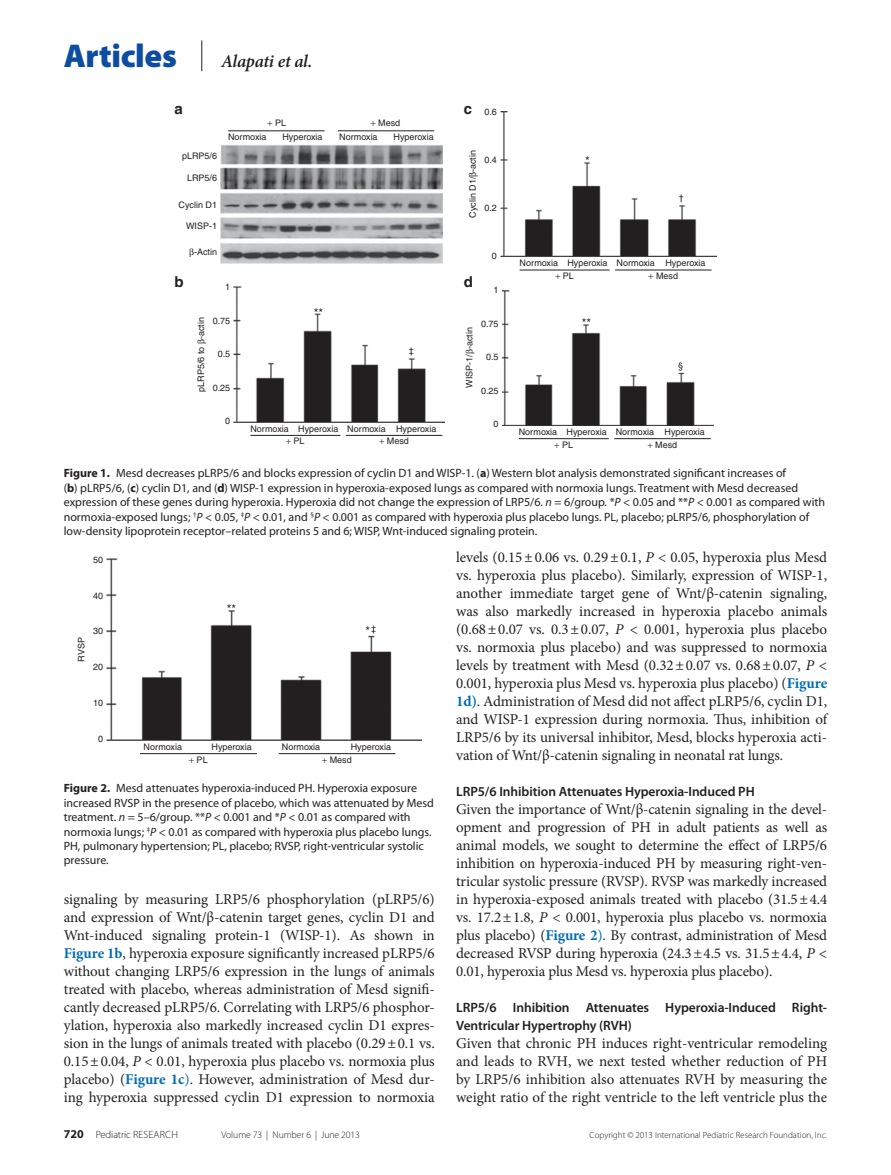
<style>
.page{position:relative;width:891px;height:1175px;background:#fff}
.page>*{position:absolute;margin:0;border:0;box-sizing:border-box;transform-origin:0 0}
.t1{font:900 33px "Myriad Pro";letter-spacing:-.01em;color:#0d4da1}
.t2{font:italic 600 18px "Minion Pro";letter-spacing:-.015em;color:#231f20}
.t3{font:15px/18px "Minion Pro";letter-spacing:-.005em;color:#231f20;text-align:justify}
.t4{font:700 15px "Helvetica";color:#231f20}
.t5{font:600 13.5px/18px "Myriad Pro";letter-spacing:-.005em;color:#231f20}
.t6{font:12px/14.4px "Myriad Pro";color:#231f20}
.t7{font:12px "Helvetica";color:#231f20}
.t8{font:300 10.5px "Myriad Pro";letter-spacing:-.01em;color:#231f20}
.t9{font:300 9.75px "Myriad Pro";letter-spacing:-.01em;color:#231f20}
.t10{font:9px "Helvetica";color:#231f20}
.t11{font:300 9px "Myriad Pro";color:#231f20}
.s1{font-weight:700}
.s2{font-style:italic}
.s3{font-weight:700;color:#006cb3}
.s4{color:#006cb3}
.s5{font-weight:700;font-size:12px}
</style>
<div class="page">
<hr style="left:201px;top:40px;width:1px;height:31px;background:#231f20">
<img style="left:502px;top:290px;width:211px;height:135px">
<img style="left:233px;top:287px;width:211px;height:135px">
<img style="left:501px;top:111px;width:215px;height:145px">
<img style="left:220px;top:145px;width:223px;height:118px">
<hr style="left:228px;top:130px;width:97px;height:1px;background:#231f20">
<hr style="left:338px;top:130px;width:96px;height:1px;background:#231f20">
<hr style="left:520px;top:270px;width:90px;height:1px;background:#231f20">
<hr style="left:615px;top:270px;width:97px;height:1px;background:#231f20">
<hr style="left:250px;top:435px;width:90px;height:1px;background:#231f20">
<hr style="left:346px;top:435px;width:96px;height:1px;background:#231f20">
<hr style="left:519px;top:438px;width:90px;height:1px;background:#231f20">
<hr style="left:614px;top:438px;width:97px;height:1px;background:#231f20">
<img style="left:106px;top:559px;width:316px;height:181px">
<hr style="left:140px;top:753px;width:117px;height:1px;background:#231f20">
<hr style="left:279px;top:753px;width:116px;height:1px;background:#231f20">
<h1 class="t1" style="left:64px;top:38px;width:115px">Articles</h1>
<p class="t2" style="left:221px;top:49px;width:93px">Alapati et al.</p>
<p class="t4" style="left:175px;top:99px;width:10px">a</p>
<p class="t4" style="left:464px;top:99px;width:10px">c</p>
<p class="t10" style="left:275px;top:117px;width:13px">PL</p>
<p class="t10" style="left:228px;top:132px;width:40px">Normoxia</p>
<p class="t10" style="left:282px;top:132px;width:42px">Hyperoxia</p>
<p class="t10" style="left:378px;top:117px;width:24px">Mesd</p>
<p class="t10" style="left:339px;top:132px;width:40px">Normoxia</p>
<p class="t10" style="left:394px;top:132px;width:42px">Hyperoxia</p>
<p class="t10" style="left:484px;top:107px;width:14px">0.6</p>
<p class="t10" style="left:182px;top:150px;width:37px">pLRP5/6</p>
<p class="t10" style="left:187px;top:173px;width:32px">LRP5/6</p>
<p class="t10" style="left:179px;top:199px;width:40px">Cyclin D1</p>
<p class="t10" style="left:186px;top:221px;width:33px">WISP-1</p>
<p class="t10" style="left:194px;top:247px;width:25px">-Actin</p>
<p class="t10" style="left:467px;top:218px;width:69px;rotate:-90deg">Cyclin D1/ -actin</p>
<p class="t10" style="left:484px;top:154px;width:14px">0.4</p>
<p class="t10" style="left:484px;top:202px;width:14px">0.2</p>
<p class="t10" style="left:492px;top:250px;width:7px">0</p>
<p class="t4" style="left:175px;top:273px;width:11px">b</p>
<p class="t4" style="left:464px;top:273px;width:11px">d</p>
<p class="t10" style="left:225px;top:282px;width:7px">1</p>
<p class="t10" style="left:213px;top:315px;width:19px">0.75</p>
<p class="t10" style="left:218px;top:349px;width:14px">0.5</p>
<p class="t10" style="left:213px;top:382px;width:19px">0.25</p>
<p class="t10" style="left:225px;top:416px;width:7px">0</p>
<p class="t7" style="left:314px;top:305px;width:11px">**</p>
<p class="t10" style="left:196px;top:392px;width:76px;rotate:-90deg">pLRP5/6 to -actin</p>
<p class="t10" style="left:464px;top:387px;width:62px;rotate:-90deg">WISP-1/ -actin</p>
<p class="t10" style="left:409px;top:346px;width:7px">‡</p>
<p class="t10" style="left:250px;top:423px;width:90px">Normoxia Hyperoxia</p>
<p class="t10" style="left:347px;top:423px;width:91px">Normoxia Hyperoxia</p>
<p class="t10" style="left:294px;top:436px;width:13px">PL</p>
<p class="t10" style="left:387px;top:436px;width:24px">Mesd</p>
<p class="t10" style="left:494px;top:284px;width:7px">1</p>
<p class="t10" style="left:481px;top:318px;width:19px">0.75</p>
<p class="t10" style="left:486px;top:352px;width:14px">0.5</p>
<p class="t10" style="left:481px;top:385px;width:19px">0.25</p>
<p class="t10" style="left:494px;top:419px;width:7px">0</p>
<p class="t7" style="left:585px;top:154px;width:6px">*</p>
<p class="t10" style="left:679px;top:193px;width:7px">†</p>
<p class="t10" style="left:520px;top:258px;width:90px">Normoxia Hyperoxia</p>
<p class="t10" style="left:563px;top:271px;width:13px">PL</p>
<p class="t10" style="left:617px;top:258px;width:91px">Normoxia Hyperoxia</p>
<p class="t10" style="left:656px;top:271px;width:24px">Mesd</p>
<p class="t7" style="left:582px;top:316px;width:11px">**</p>
<p class="t10" style="left:678px;top:360px;width:7px">§</p>
<p class="t10" style="left:519px;top:426px;width:90px">Normoxia Hyperoxia</p>
<p class="t10" style="left:562px;top:439px;width:13px">PL</p>
<p class="t10" style="left:616px;top:426px;width:91px">Normoxia Hyperoxia</p>
<p class="t10" style="left:655px;top:439px;width:24px">Mesd</p>
<p class="t6" style="left:64px;top:466px;width:763px"><span class="s1">Figure 1.</span> Mesd decreases pLRP5/6 and blocks expression of cyclin D1 and WISP-1. (<span class="s1">a</span>) Western blot analysis demonstrated significant increases of<br>(<span class="s1">b</span>) pLRP5/6, (<span class="s1">c</span>) cyclin D1, and (<span class="s1">d</span>) WISP-1 expression in hyperoxia-exposed lungs as compared with normoxia lungs. Treatment with Mesd decreased expression of these genes during hyperoxia. Hyperoxia did not change the expression of LRP5/6. <span class="s2">n</span> = 6/group. *<span class="s2">P</span> &lt; 0.05 and **<span class="s2">P</span> &lt; 0.001 as compared with normoxia-exposed lungs; <sup>†</sup><span class="s2">P</span> &lt; 0.05, <sup>‡</sup><span class="s2">P</span> &lt; 0.01, and <sup>§</sup><span class="s2">P</span> &lt; 0.001 as compared with hyperoxia plus placebo lungs. PL, placebo; pLRP5/6, phosphorylation of low-density lipoprotein receptor–related proteins 5 and 6; WISP, Wnt-induced signaling protein.</p>
<p class="t10" style="left:93px;top:554px;width:12px">50</p>
<p class="t10" style="left:93px;top:590px;width:12px">40</p>
<p class="t10" style="left:76px;top:661px;width:26px;rotate:-90deg">RVSP</p>
<p class="t10" style="left:93px;top:626px;width:12px">30</p>
<p class="t10" style="left:93px;top:662px;width:12px">20</p>
<p class="t10" style="left:93px;top:697px;width:12px">10</p>
<p class="t10" style="left:98px;top:733px;width:7px">0</p>
<p class="t7" style="left:227px;top:602px;width:11px">**</p>
<p class="t10" style="left:371px;top:623px;width:7px">‡</p>
<p class="t7" style="left:366px;top:623px;width:6px">*</p>
<p class="t10" style="left:144px;top:741px;width:40px">Normoxia</p>
<p class="t10" style="left:212px;top:741px;width:42px">Hyperoxia</p>
<p class="t10" style="left:197px;top:754px;width:13px">PL</p>
<p class="t10" style="left:282px;top:741px;width:40px">Normoxia</p>
<p class="t10" style="left:351px;top:741px;width:42px">Hyperoxia</p>
<p class="t10" style="left:330px;top:754px;width:24px">Mesd</p>
<p class="t6" style="left:64px;top:781px;width:372px"><span class="s1">Figure 2.</span> Mesd attenuates hyperoxia-induced PH. Hyperoxia exposure increased RVSP in the presence of placebo, which was attenuated by Mesd treatment. <span class="s2">n</span> = 5–6/group. **<span class="s2">P</span> &lt; 0.001 and *<span class="s2">P</span> &lt; 0.01 as compared with normoxia lungs; <sup>‡</sup><span class="s2">P</span> &lt; 0.01 as compared with hyperoxia plus placebo lungs.<br>PH, pulmonary hypertension; PL, placebo; RVSP, right-ventricular systolic pressure.</p>
<p class="t3" style="left:64px;top:890px;width:373px">signaling by measuring LRP5/6 phosphorylation (pLRP5/6) and expression of Wnt/β-catenin target genes, cyclin D1 and Wnt-induced signaling protein-1 (WISP-1). As shown in <span class="s3">Figure 1b</span>, hyperoxia exposure significantly increased pLRP5/6 without changing LRP5/6 expression in the lungs of animals treated with placebo, whereas administration of Mesd signifi&shy;cantly decreased pLRP5/6. Correlating with LRP5/6 phosphor&shy;ylation, hyperoxia also markedly increased cyclin D1 expres&shy;sion in the lungs of animals treated with placebo (0.29±0.1 vs.<br>0.15±0.04, <span class="s2">P</span> &lt; 0.01, hyperoxia plus placebo vs. normoxia plus placebo) (<span class="s3">Figure 1c</span><span class="s4">)</span>. However, administration of Mesd dur&shy;ing hyperoxia suppressed cyclin D1 expression to normoxia</p>
<p class="t3" style="left:456px;top:548px;width:373px">levels (0.15±0.06 vs. 0.29±0.1, <span class="s2">P</span> &lt; 0.05, hyperoxia plus Mesd vs. hyperoxia plus placebo). Similarly, expression of WISP-1, another immediate target gene of Wnt/β-catenin signaling, was also markedly increased in hyperoxia placebo animals (0.68±0.07 vs. 0.3±0.07, <span class="s2">P</span> &lt; 0.001, hyperoxia plus placebo vs. normoxia plus placebo) and was suppressed to normoxia levels by treatment with Mesd (0.32±0.07 vs. 0.68±0.07, <span class="s2">P</span> &lt; 0.001, hyperoxia plus Mesd vs. hyperoxia plus placebo) (<span class="s3">Figure 1d)</span>. Administration of Mesd did not affect pLRP5/6, cyclin D1, and WISP-1 expression during normoxia. Thus, inhibition of LRP5/6 by its universal inhibitor, Mesd, blocks hyperoxia acti&shy;vation of Wnt/β-catenin signaling in neonatal rat lungs.</p>
<p class="t5" style="left:456px;top:782px;width:300px">LRP5/6 Inhibition Attenuates Hyperoxia-Induced PH</p>
<p class="t3" style="left:456px;top:800px;width:373px">Given the importance of Wnt/β-catenin signaling in the devel&shy;opment and progression of PH in adult patients as well as animal models, we sought to determine the effect of LRP5/6 inhibition on hyperoxia-induced PH by measuring right-ven&shy;tricular systolic pressure (RVSP). RVSP was markedly increased in hyperoxia-exposed animals treated with placebo (31.5±4.4 vs. 17.2±1.8, <span class="s2">P</span> &lt; 0.001, hyperoxia plus placebo vs. normoxia plus placebo) (<span class="s3">Figure 2</span><span class="s4">)</span>. By contrast, administration of Mesd decreased RVSP during hyperoxia (24.3±4.5 vs. 31.5±4.4, <span class="s2">P</span> &lt; 0.01, hyperoxia plus Mesd vs. hyperoxia plus placebo).</p>
<p class="t5" style="left:456px;top:998px;width:373px">LRP5/6 Inhibition Attenuates Hyperoxia-Induced Right-<br>Ventricular Hypertrophy (RVH)</p>
<p class="t3" style="left:456px;top:1034px;width:373px">Given that chronic PH induces right-ventricular remodeling and leads to RVH, we next tested whether reduction of PH by LRP5/6 inhibition also attenuates RVH by measuring the weight ratio of the right ventricle to the left ventricle plus the</p>
<p class="t8" style="left:64px;top:1129px;width:97px"><span class="s5">720</span> Pediatric Research</p>
<p class="t9" style="left:222px;top:1129px;width:140px">Volume 73 | Number 6 | June 2013</p>
<p class="t11" style="left:590px;top:1130px;width:239px">Copyright © 2013 International Pediatric Research Foundation, Inc.</p>
</div>
